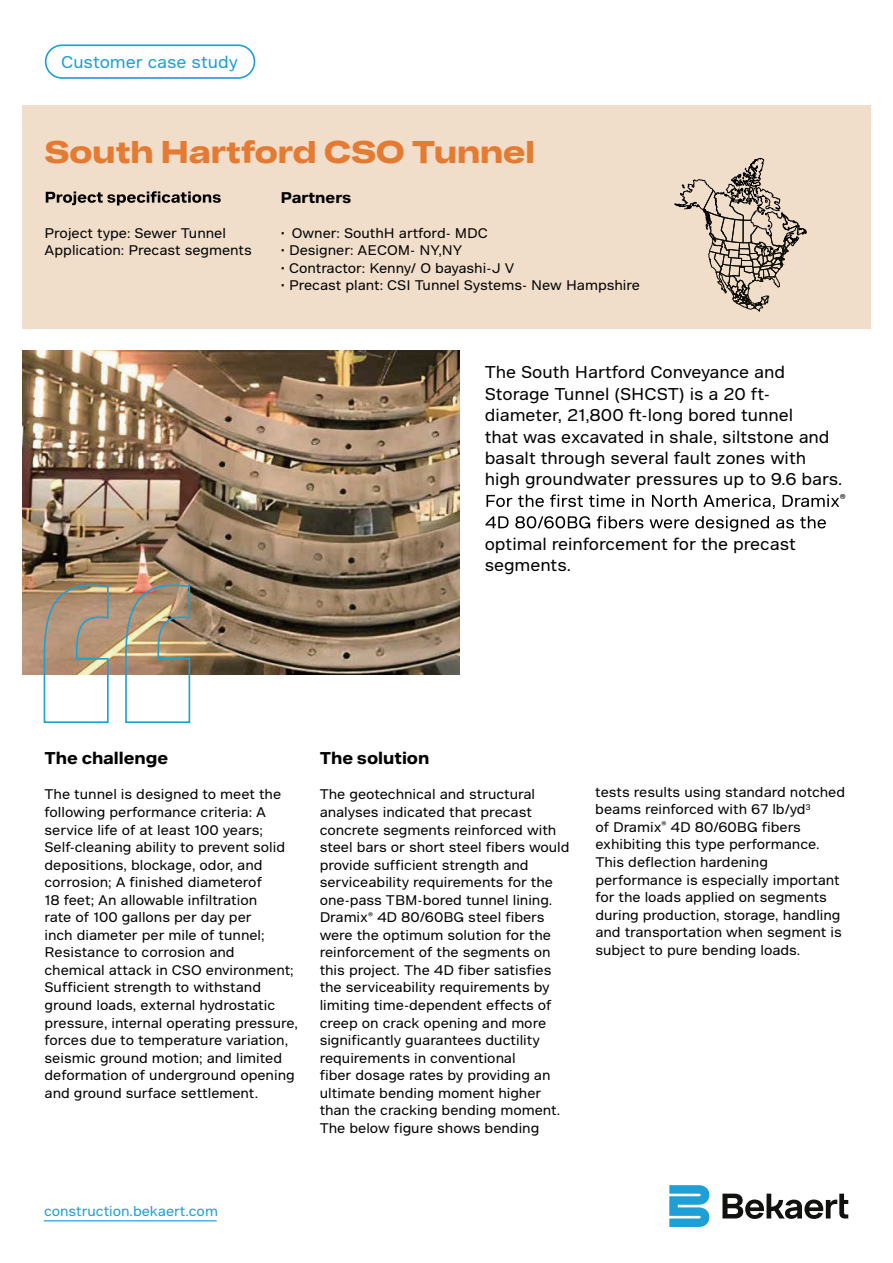
<style>
.page{position:relative;width:893px;height:1263px;background:#fff}
.page>*{position:absolute;margin:0;border:0;box-sizing:border-box;transform-origin:0 0}
.t1{font:700 30px "Bekaert Headline";color:#e57a33}
.t2{font:16.5px/21.5px "Bekaert Text";color:#030303}
.t3{font:700 16.5px "Bekaert Text";color:#030303}
.t4{font:16.5px "Bekaert Text";color:#1fa0d5}
.t5{font:700 15px "Bekaert Text";color:#030303}
.t6{font:13.5px/17.5px "Bekaert Text";color:#030303}
.t7{font:13.5px "Bekaert Text";color:#1fa0d5}
.t8{font:9.6px "Bekaert Text";color:#030303}
</style>
<div class="page">
<svg style="left:722px;top:1193px;width:126px;height:26px"></svg>
<svg style="left:669px;top:1185px;width:40px;height:42px;background:#4bb3de"></svg>
<div style="left:22px;top:105px;width:849px;height:223px;background:#f0deca"></div>
<div style="left:45px;top:44px;width:210px;height:35px;border:2px solid #1fa0d5;border-radius:16px"></div>
<svg style="left:487px;top:494px;width:352px;height:15px"></svg>
<svg style="left:485px;top:516px;width:341px;height:16px"></svg>
<svg style="left:46px;top:191px;width:175px;height:14px"></svg>
<svg style="left:675px;top:158px;width:131px;height:153px"></svg>
<img style="left:22px;top:350px;width:437px;height:325px">
<svg style="left:43px;top:580px;width:148px;height:143px"></svg>
<hr style="left:44px;top:1220px;width:173px;height:1px;background:#1fa0d5">
<p class="t4" style="left:61px;top:51px;width:178px">Customer case study</p>
<h1 class="t1" style="left:44px;top:132px;width:492px">South Hartford CSO Tunnel</h1>
<p class="t6" style="left:45px;top:224px;width:209px">Project type: Sewer Tunnel<br>Application: Precast segments</p>
<p class="t5" style="left:281px;top:187px;width:72px">Partners</p>
<p class="t6" style="left:281px;top:224px;width:208px">• Owner: SouthH artford- MDC</p>
<p class="t6" style="left:281px;top:242px;width:183px">• Designer: AECOM- NY,NY</p>
<p class="t6" style="left:281px;top:259px;width:235px">• Contractor: Kenny/ O bayashi-J V</p>
<p class="t6" style="left:281px;top:277px;width:361px">• Precast plant: CSI Tunnel Systems- New Hampshire</p>
<p class="t2" style="left:485px;top:361px;width:359px">The South Hartford Conveyance and Storage Tunnel (SHCST) is a 20 ft&shy;diameter, 21,800 ft-long bored tunnel<br>that was excavated in shale, siltstone and basalt through several fault zones with high groundwater pressures up to 9.6 bars.</p>
<p class="t8" style="left:840px;top:492px;width:8px">®</p>
<p class="t2" style="left:485px;top:533px;width:313px">optimal reinforcement for the precast segments.</p>
<p class="t3" style="left:45px;top:747px;width:125px">The challenge</p>
<p class="t6" style="left:45px;top:786px;width:255px">The tunnel is designed to meet the following performance criteria: A service life of at least 100 years; Self-cleaning ability to prevent solid depositions, blockage, odor, and corrosion; A finished diameterof<br>18 feet; An allowable infiltration<br>rate of 100 gallons per day per<br>inch diameter per mile of tunnel; Resistance to corrosion and chemical attack in CSO environment; Sufficient strength to withstand ground loads, external hydrostatic pressure, internal operating pressure, forces due to temperature variation, seismic ground motion; and limited deformation of underground opening and ground surface settlement.</p>
<p class="t3" style="left:320px;top:747px;width:111px">The solution</p>
<p class="t6" style="left:320px;top:786px;width:251px">The geotechnical and structural analyses indicated that precast concrete segments reinforced with steel bars or short steel fibers would provide sufficient strength and serviceability requirements for the one-pass TBM-bored tunnel lining.<br>Dramix<sup>®</sup> 4D 80/60BG steel fibers were the optimum solution for the reinforcement of the segments on this project. The 4D fiber satisfies the serviceability requirements by limiting time-dependent effects of creep on crack opening and more significantly guarantees ductility requirements in conventional<br>fiber dosage rates by providing an ultimate bending moment higher than the cracking bending moment.<br>The below figure shows bending</p>
<p class="t6" style="left:595px;top:783px;width:251px">tests results using standard notched beams reinforced with 67 lb/yd<sup>3<br></sup>of Dramix<sup>®</sup> 4D 80/60BG fibers exhibiting this type performance.<br>This deflection hardening performance is especially important for the loads applied on segments during production, storage, handling and transportation when segment is subject to pure bending loads.</p>
<p class="t7" style="left:44px;top:1203px;width:175px">construction.bekaert.com</p>
</div>
